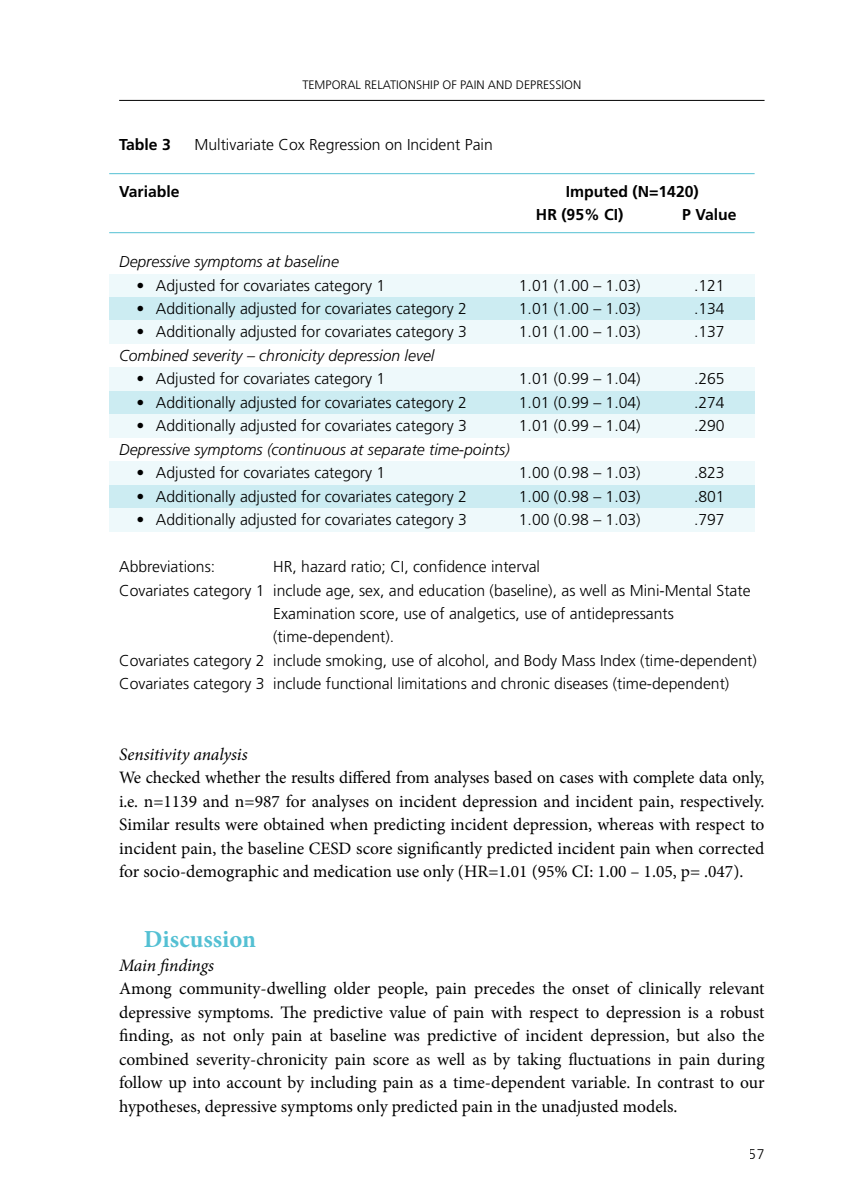
<style>
.page{position:relative;width:844px;height:1191px;background:#fff}
.page>*{position:absolute;margin:0;border:0;box-sizing:border-box;transform-origin:0 0}
.t1{font:700 24.5px "Minion Pro";color:#54c0d3}
.t2{font:17.5px/23.4px "Minion Pro";color:#000;text-align:justify}
.t3{font:italic 17.5px "Minion Pro";letter-spacing:-.01em;color:#000}
.t4{font:300 15.75px "Frutiger LT";color:#000}
.t5{font:italic 300 15.75px "Frutiger LT";color:#000}
.t6{font:700 15.75px/23.4px "Frutiger LT";color:#000}
.t7{font:300 14px "Frutiger LT";color:#000}
.t8{font:300 12.25px "Frutiger LT";color:#000}
</style>
<div class="page">
<hr style="left:119px;top:100px;width:645px;height:1px;background:#000">
<div style="left:109px;top:274px;width:645px;height:23px;background:#eef9fb"></div>
<div style="left:109px;top:297px;width:645px;height:24px;background:#ccecf2"></div>
<div style="left:109px;top:321px;width:645px;height:23px;background:#eef9fb"></div>
<div style="left:109px;top:368px;width:645px;height:23px;background:#eef9fb"></div>
<div style="left:109px;top:391px;width:645px;height:23px;background:#ccecf2"></div>
<div style="left:109px;top:414px;width:645px;height:24px;background:#eef9fb"></div>
<div style="left:109px;top:461px;width:645px;height:24px;background:#eef9fb"></div>
<div style="left:109px;top:485px;width:645px;height:23px;background:#ccecf2"></div>
<div style="left:109px;top:508px;width:645px;height:24px;background:#eef9fb"></div>
<hr style="left:109px;top:173px;width:645px;height:1px;background:#54c0d3">
<hr style="left:109px;top:232px;width:645px;height:1px;background:#54c0d3">
<p class="t8" style="left:302px;top:77px;width:280px">TEMPORAL RELATIONSHIP OF PAIN AND DEPRESSION</p>
<p class="t6" style="left:119px;top:133px;width:53px">Table 3</p>
<p class="t4" style="left:194px;top:135px;width:300px">Multivariate Cox Regression on Incident Pain</p>
<p class="t6" style="left:119px;top:180px;width:62px">Variable</p>
<p class="t6" style="left:536px;top:180px;width:164px;text-indent:30px">Imputed (N=1420)<br>HR (95% CI)</p>
<p class="t6" style="left:682px;top:203px;width:56px">P Value</p>
<p class="t5" style="left:119px;top:253px;width:221px">Depressive symptoms at baseline</p>
<p class="t4" style="left:137px;top:276px;width:250px">• Adjusted for covariates category 1</p>
<p class="t4" style="left:518px;top:276px;width:123px">1.01 (1.00 – 1.03)</p>
<p class="t4" style="left:693px;top:276px;width:32px">.121</p>
<p class="t4" style="left:137px;top:300px;width:331px">• Additionally adjusted for covariates category 2</p>
<p class="t4" style="left:518px;top:300px;width:123px">1.01 (1.00 – 1.03)</p>
<p class="t4" style="left:693px;top:300px;width:32px">.134</p>
<p class="t4" style="left:137px;top:323px;width:331px">• Additionally adjusted for covariates category 3</p>
<p class="t4" style="left:518px;top:323px;width:123px">1.01 (1.00 – 1.03)</p>
<p class="t4" style="left:693px;top:323px;width:32px">.137</p>
<p class="t5" style="left:119px;top:346px;width:317px">Combined severity – chronicity depression level</p>
<p class="t4" style="left:137px;top:370px;width:250px">• Adjusted for covariates category 1</p>
<p class="t4" style="left:518px;top:370px;width:123px">1.01 (0.99 – 1.04)</p>
<p class="t4" style="left:693px;top:370px;width:32px">.265</p>
<p class="t4" style="left:137px;top:393px;width:331px">• Additionally adjusted for covariates category 2</p>
<p class="t4" style="left:518px;top:393px;width:123px">1.01 (0.99 – 1.04)</p>
<p class="t4" style="left:693px;top:393px;width:32px">.274</p>
<p class="t4" style="left:137px;top:417px;width:331px">• Additionally adjusted for covariates category 3</p>
<p class="t4" style="left:518px;top:417px;width:123px">1.01 (0.99 – 1.04)</p>
<p class="t4" style="left:693px;top:417px;width:32px">.290</p>
<p class="t5" style="left:119px;top:440px;width:392px">Depressive symptoms (continuous at separate time-points)</p>
<p class="t4" style="left:137px;top:464px;width:250px">• Adjusted for covariates category 1</p>
<p class="t4" style="left:518px;top:464px;width:123px">1.00 (0.98 – 1.03)</p>
<p class="t4" style="left:693px;top:464px;width:32px">.823</p>
<p class="t4" style="left:137px;top:487px;width:331px">• Additionally adjusted for covariates category 2</p>
<p class="t4" style="left:518px;top:487px;width:123px">1.00 (0.98 – 1.03)</p>
<p class="t4" style="left:693px;top:487px;width:32px">.801</p>
<p class="t4" style="left:137px;top:511px;width:331px">• Additionally adjusted for covariates category 3</p>
<p class="t4" style="left:518px;top:511px;width:123px">1.00 (0.98 – 1.03)</p>
<p class="t4" style="left:693px;top:511px;width:32px">.797</p>
<p class="t4" style="left:119px;top:557px;width:97px">Abbreviations:</p>
<p class="t4" style="left:273px;top:557px;width:268px">HR, hazard ratio; CI, confidence interval</p>
<p class="t4" style="left:119px;top:581px;width:632px">Covariates category 1 include age, sex, and education (baseline), as well as Mini-Mental State</p>
<p class="t4" style="left:273px;top:604px;width:402px">Examination score, use of analgetics, use of antidepressants</p>
<p class="t4" style="left:273px;top:628px;width:122px">(time-dependent).</p>
<p class="t4" style="left:119px;top:651px;width:639px">Covariates category 2 include smoking, use of alcohol, and Body Mass Index (time-dependent)</p>
<p class="t4" style="left:119px;top:675px;width:611px">Covariates category 3 include functional limitations and chronic diseases (time-dependent)</p>
<p class="t3" style="left:119px;top:742px;width:130px">Sensitivity analysis</p>
<p class="t2" style="left:119px;top:766px;width:646px">We checked whether the results differed from analyses based on cases with complete data only, i.e. n=1139 and n=987 for analyses on incident depression and incident pain, respectively.<br>Similar results were obtained when predicting incident depression, whereas with respect to incident pain, the baseline CESD score significantly predicted incident pain when corrected for socio-demographic and medication use only (HR=1.01 (95% CI: 1.00 – 1.05, p= .047).</p>
<h1 class="t1" style="left:144px;top:922px;width:114px">Discussion</h1>
<p class="t3" style="left:119px;top:953px;width:96px">Main findings</p>
<p class="t2" style="left:119px;top:977px;width:646px">Among community-dwelling older people, pain precedes the onset of clinically relevant depressive symptoms. The predictive value of pain with respect to depression is a robust finding, as not only pain at baseline was predictive of incident depression, but also the combined severity-chronicity pain score as well as by taking fluctuations in pain during follow up into account by including pain as a time-dependent variable. In contrast to our hypotheses, depressive symptoms only predicted pain in the unadjusted models.</p>
<p class="t7" style="left:748px;top:1145px;width:17px">57</p>
</div>
